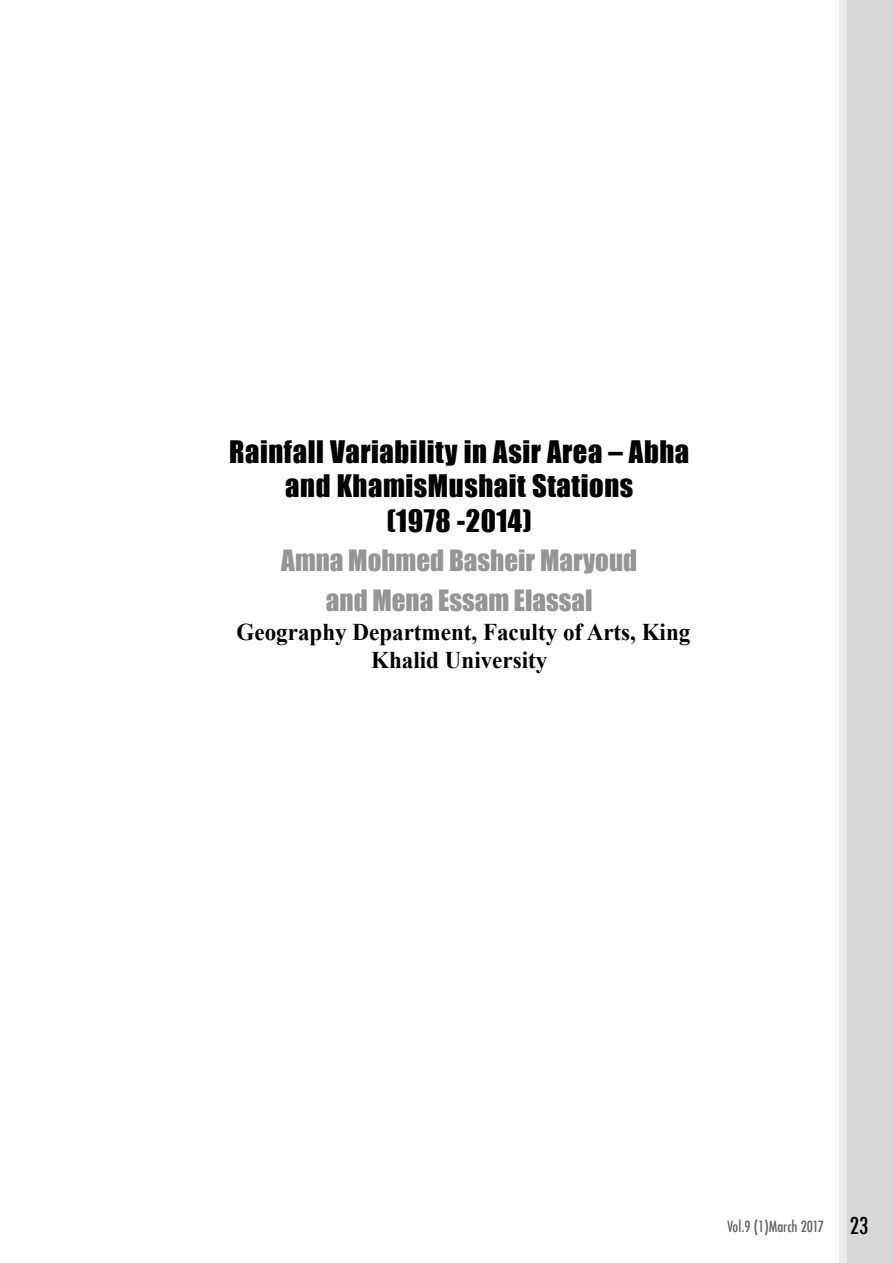
<style>
.page{position:relative;width:893px;height:1263px;background:#fff}
.page>*{position:absolute;margin:0;border:0;box-sizing:border-box;transform-origin:0 0}
.t1{font:28.5px/34.5px "Impact";letter-spacing:.02em;color:#000;text-align:center}
.t2{font:27px/39.8px "Impact";color:#959595;text-align:center}
.t3{font:700 24px/28.5px "Times New Roman";color:#000;text-align:center;scale:.96 1}
.t4{font:500 condensed 15px "Futura";color:#636363}
.s1{font-size:22.5px;color:#000}
</style>
<div class="page">
<div style="left:839px;top:0;width:54px;height:1263px;background:#ebebeb"></div>
<div style="left:847px;top:0;width:46px;height:1263px;background:#d7d7d7"></div>
<p class="t1" style="left:229px;top:433px;width:461px">Rainfall Variability in Asir Area – Abha and KhamisMushait Stations<br>(1978 -2014)</p>
<p class="t2" style="left:281px;top:540px;width:357px">Amna Mohmed Basheir Maryoud and Mena Essam Elassal</p>
<p class="t3" style="left:237px;top:617px;width:474px">Geography Department, Faculty of Arts, King<br>Khalid University</p>
<p class="t4" style="left:727px;top:1217px;width:142px">Vol.9 (1)March 2017 <span class="s1">23</span></p>
</div>
